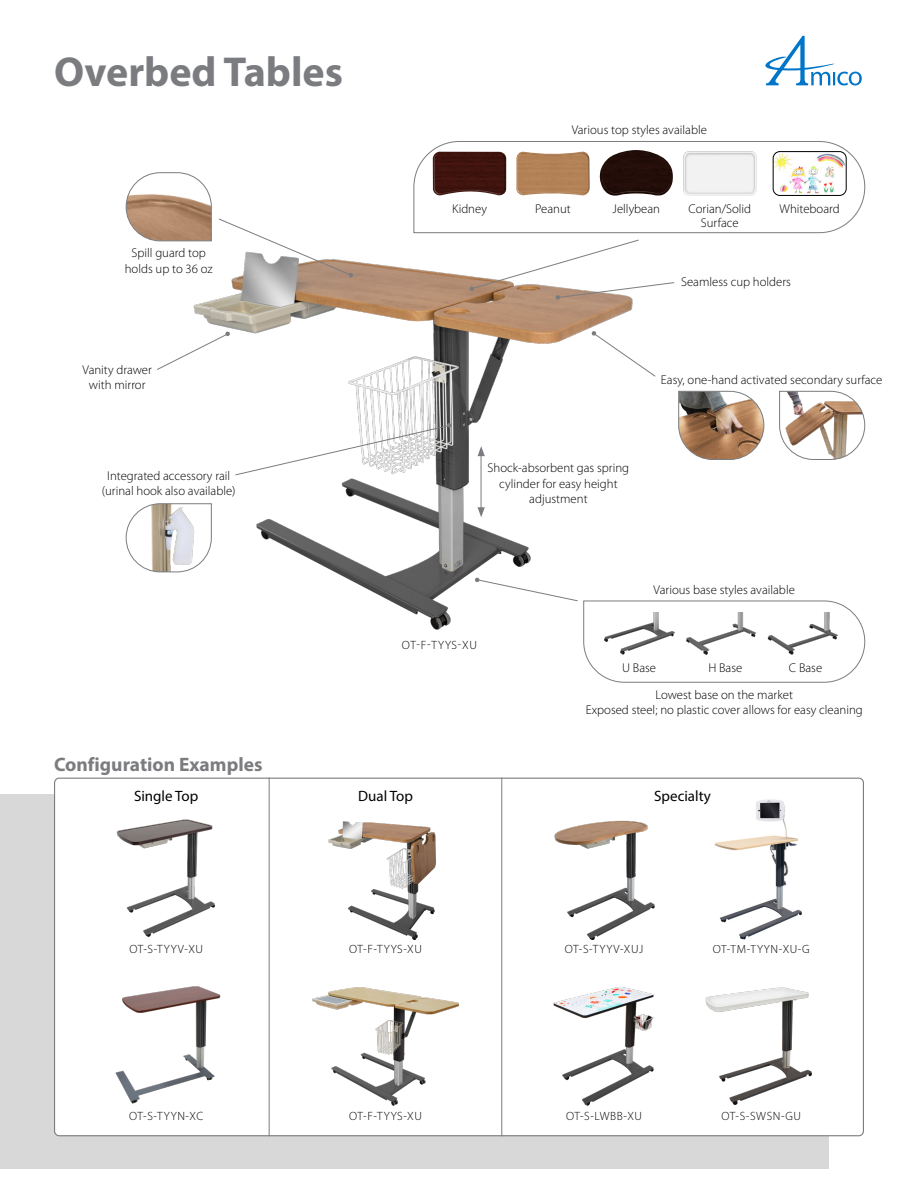
<style>
.page{position:relative;width:918px;height:1188px;background:#fff}
.page>*{position:absolute;margin:0;border:0;box-sizing:border-box;transform-origin:0 0}
.Product_Name{font:700 42px "Myriad Pro";color:#7b7c7f}
.t1{font:700 19.5px "Myriad Pro";color:#7b7c7f}
.config_subhead{font:15px "Myriad Pro";color:#000}
.features_label{font:300 12.75px/15.3px "Myriad Pro";color:#000;text-align:center}
.PART_NUMBER{font:300 12px "Myriad Pro";letter-spacing:.05em;color:#000}
</style>
<div class="page">
<svg style="left:765px;top:36px;width:97px;height:50px"></svg>
<img style="left:193px;top:261px;width:440px;height:369px">
<div style="left:0;top:795px;width:829px;height:374px;background:#d8d8d9"></div>
<div style="left:55px;top:778px;width:808px;height:358px;background:#fff;border-radius:5px"></div>
<hr style="left:501px;top:778px;width:1px;height:358px;background:#7b7c7f">
<hr style="left:269px;top:778px;width:1px;height:358px;background:#7b7c7f">
<svg style="left:413px;top:141px;width:452px;height:92px"></svg>
<img style="left:683px;top:151px;width:74px;height:45px">
<img style="left:685px;top:154px;width:69px;height:39px">
<svg style="left:234px;top:423px;width:218px;height:53px"></svg>
<svg style="left:218px;top:218px;width:135px;height:60px"></svg>
<svg style="left:469px;top:239px;width:206px;height:61px"></svg>
<svg style="left:591px;top:331px;width:65px;height:46px"></svg>
<hr style="left:481px;top:454px;width:1px;height:56px;background:#7b7c7f">
<svg style="left:478px;top:446px;width:7px;height:10px"></svg>
<svg style="left:478px;top:507px;width:7px;height:10px"></svg>
<svg style="left:475px;top:577px;width:390px;height:106px"></svg>
<svg style="left:157px;top:331px;width:73px;height:40px"></svg>
<img style="left:773px;top:152px;width:73px;height:43px">
<div style="left:773px;top:151px;width:73px;height:45px;border:1px solid #000;border-radius:7px"></div>
<img style="left:599px;top:150px;width:74px;height:46px">
<img style="left:601px;top:152px;width:71px;height:43px">
<img style="left:516px;top:151px;width:74px;height:45px">
<div style="left:518px;top:153px;width:70px;height:41px;background:#b38257"></div>
<svg style="left:126px;top:503px;width:86px;height:69px"></svg>
<img style="left:433px;top:151px;width:74px;height:45px">
<img style="left:433px;top:152px;width:73px;height:44px">
<img style="left:435px;top:154px;width:69px;height:40px">
<svg style="left:126px;top:172px;width:86px;height:69px"></svg>
<svg style="left:678px;top:391px;width:86px;height:69px"></svg>
<svg style="left:779px;top:391px;width:86px;height:69px"></svg>
<img style="left:312px;top:987px;width:147px;height:119px">
<img style="left:553px;top:987px;width:101px;height:119px">
<img style="left:554px;top:820px;width:101px;height:120px">
<img style="left:705px;top:987px;width:107px;height:118px">
<img style="left:328px;top:821px;width:109px;height:119px">
<img style="left:115px;top:986px;width:106px;height:118px">
<img style="left:116px;top:819px;width:100px;height:118px">
<img style="left:715px;top:799px;width:87px;height:141px">
<img style="left:600px;top:613px;width:78px;height:49px">
<img style="left:682px;top:613px;width:78px;height:49px">
<img style="left:764px;top:613px;width:79px;height:49px">
<p class="Product_Name" style="left:54px;top:44px;width:290px">Overbed Tables</p>
<p class="features_label" style="left:125px;top:245px;width:89px">Spill guard top holds up to 36 oz</p>
<p class="features_label" style="left:83px;top:362px;width:71px">Vanity drawer with mirror</p>
<p class="features_label" style="left:102px;top:468px;width:135px">Integrated accessory rail (urinal hook also available)</p>
<p class="features_label" style="left:572px;top:122px;width:137px">Various top styles available</p>
<p class="features_label" style="left:452px;top:201px;width:36px">Kidney</p>
<p class="features_label" style="left:535px;top:201px;width:37px">Peanut</p>
<p class="features_label" style="left:613px;top:201px;width:49px">Jellybean</p>
<p class="features_label" style="left:780px;top:201px;width:62px">Whiteboard</p>
<p class="features_label" style="left:689px;top:202px;width:64px;line-height:13.5px">Corian/Solid<br>Surface</p>
<p class="features_label" style="left:681px;top:274px;width:111px">Seamless cup holders</p>
<p class="features_label" style="left:488px;top:460px;width:143px">Shock-absorbent gas spring cylinder for easy height adjustment</p>
<p class="features_label" style="left:661px;top:372px;width:223px">Easy, one-hand activated secondary surface</p>
<p class="t1" style="left:54px;top:752px;width:210px">Configuration Examples</p>
<p class="config_subhead" style="left:134px;top:787px;width:66px">Single Top</p>
<p class="PART_NUMBER" style="left:402px;top:637px;width:76px">OT-F-TYYS-XU</p>
<p class="config_subhead" style="left:358px;top:787px;width:56px">Dual Top</p>
<p class="features_label" style="left:654px;top:582px;width:143px">Various base styles available</p>
<p class="features_label" style="left:622px;top:660px;width:35px">U Base</p>
<p class="features_label" style="left:708px;top:660px;width:35px">H Base</p>
<p class="features_label" style="left:789px;top:660px;width:35px">C Base</p>
<p class="features_label" style="left:586px;top:687px;width:279px">Lowest base on the market<br>Exposed steel; no plastic cover allows for easy cleaning</p>
<p class="config_subhead" style="left:654px;top:787px;width:58px">Specialty</p>
<p class="PART_NUMBER" style="left:129px;top:941px;width:75px">OT-S-TYYV-XU</p>
<p class="PART_NUMBER" style="left:349px;top:941px;width:74px">OT-F-TYYS-XU</p>
<p class="PART_NUMBER" style="left:565px;top:941px;width:80px">OT-S-TYYV-XUJ</p>
<p class="PART_NUMBER" style="left:713px;top:941px;width:98px">OT-TM-TYYN-XU-G</p>
<p class="PART_NUMBER" style="left:129px;top:1108px;width:75px">OT-S-TYYN-XC</p>
<p class="PART_NUMBER" style="left:349px;top:1108px;width:74px">OT-F-TYYS-XU</p>
<p class="PART_NUMBER" style="left:566px;top:1108px;width:78px">OT-S-LWBB-XU</p>
<p class="PART_NUMBER" style="left:722px;top:1108px;width:81px">OT-S-SWSN-GU</p>
</div>
